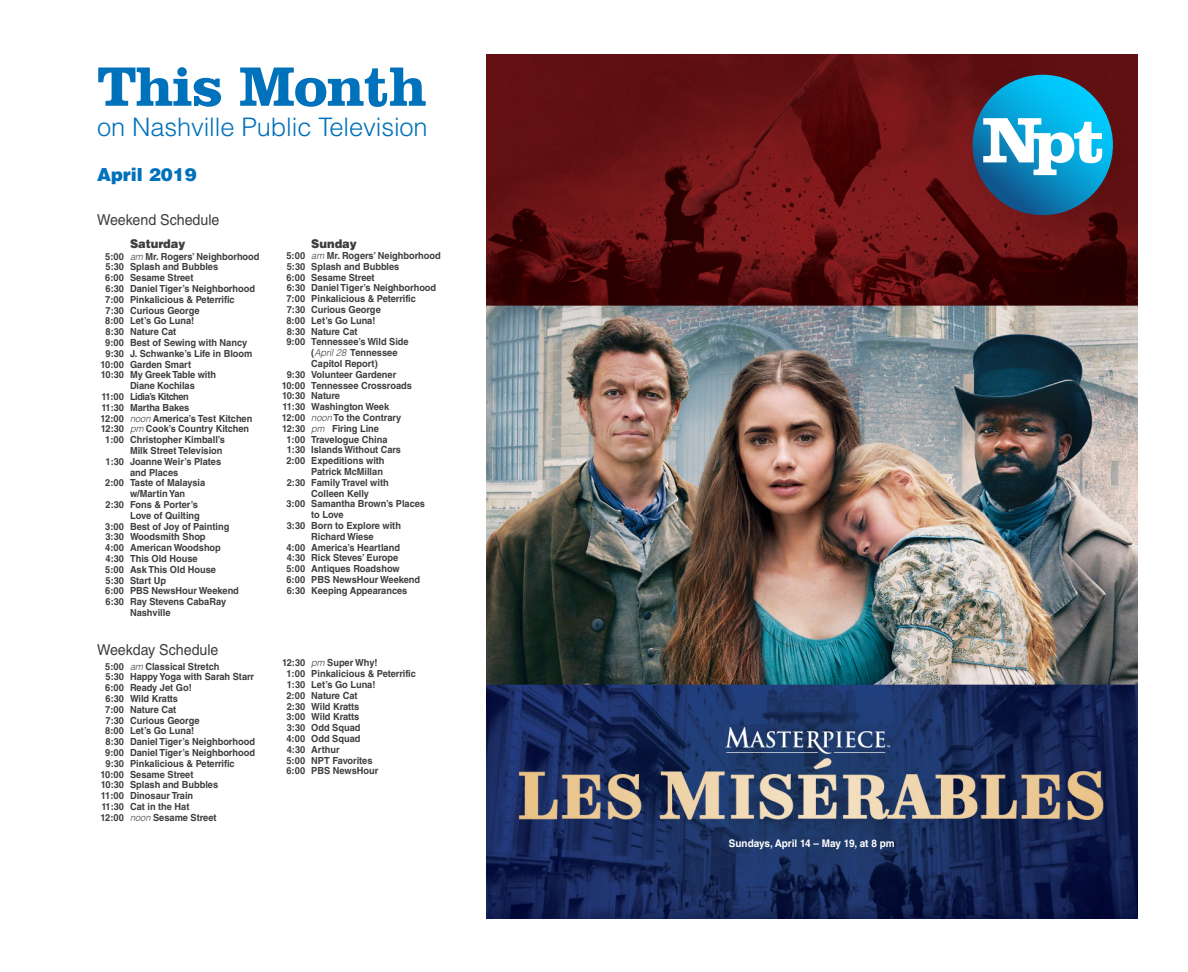
<style>
.page{position:relative;width:1188px;height:972px;background:#fff}
.page>*{position:absolute;margin:0;border:0;box-sizing:border-box;transform-origin:0 0}
.t1{font:700 57px "Clarendon BT";letter-spacing:-.02em;color:#0071bb}
.t2{font:300 25.5px "Helvetica LT Std";letter-spacing:-.005em;color:#0071bb}
.t3{font:900 18px "Helvetica LT Std";color:#0071bb}
.t4{font:15px "Helvetica LT Std";color:#3e3e3f;scale:.95 1}
.t5{font:900 12px "Helvetica LT Std";color:#3e3e3f;scale:.95 1}
.t6{font:700 10.5px "Helvetica LT Std";color:#fff;scale:.95 1}
.t7{font:700 9.75px/10.8px "Helvetica LT Std";color:#3e3e3f;scale:.95 1}
.t8{font:700 9.75px "Helvetica LT Std";letter-spacing:-.05em;color:#3e3e3f;scale:.95 1}
.s1{font-weight:300;font-style:italic}
</style>
<div class="page">
<img style="left:486px;top:54px;width:651px;height:864px">
<svg style="left:973px;top:75px;width:140px;height:140px;background:#448daf"></svg>
<p class="t1" style="left:97px;top:51px;width:331px">This Month</p>
<p class="t2" style="left:97px;top:111px;width:332px">on Nashville Public Television</p>
<p class="t3" style="left:97px;top:162px;width:101px">April 2019</p>
<p class="t4" style="left:97px;top:211px;width:130px">Weekend Schedule</p>
<p class="t5" style="left:130px;top:235px;width:60px">Saturday</p>
<p class="t7" style="left:105px;top:251px;width:164px">5:00 <span class="s1">am</span> Mr. Rogers’ Neighborhood</p>
<p class="t7" style="left:106px;top:261px;width:120px">5:30 Splash and Bubbles</p>
<p class="t7" style="left:105px;top:272px;width:94px">6:00 Sesame Street</p>
<p class="t7" style="left:106px;top:283px;width:159px">6:30 Daniel Tiger’s Neighborhood</p>
<p class="t7" style="left:105px;top:294px;width:138px">7:00 Pinkalicious &amp; Peterrific</p>
<p class="t7" style="left:106px;top:305px;width:100px">7:30 Curious George</p>
<p class="t7" style="left:105px;top:315px;width:95px">8:00 Let’s Go Luna!</p>
<p class="t7" style="left:106px;top:326px;width:76px">8:30 Nature Cat</p>
<p class="t7" style="left:105px;top:337px;width:151px">9:00 Best of Sewing with Nancy</p>
<p class="t7" style="left:106px;top:348px;width:156px">9:30 J. Schwanke’s Life in Bloom</p>
<p class="t7" style="left:101px;top:359px;width:97px">10:00 Garden Smart</p>
<p class="t7" style="left:101px;top:369px;width:123px">10:30 My Greek Table with</p>
<p class="t7" style="left:130px;top:380px;width:70px">Diane Kochilas</p>
<p class="t8" style="left:101px;top:391px;width:94px">11:00 Lidia’s Kitchen</p>
<p class="t7" style="left:101px;top:402px;width:94px">11:30 Martha Bakes</p>
<p class="t7" style="left:100px;top:413px;width:162px">12:00 <span class="s1">noon</span> America’s Test Kitchen</p>
<p class="t7" style="left:101px;top:423px;width:158px">12:30 <span class="s1">pm</span> Cook’s Country Kitchen</p>
<p class="t7" style="left:105px;top:434px;width:128px;text-align:right">1:00 Christopher Kimball’s<br>Milk Street Television</p>
<p class="t7" style="left:130px;top:456px;width:97px;text-indent:-24px">1:30 Joanne Weir’s Plates and Places</p>
<p class="t7" style="left:105px;top:477px;width:107px;text-align:center">2:00 Taste of Malaysia w/Martin Yan</p>
<p class="t7" style="left:106px;top:499px;width:99px">2:30 Fons &amp; Porter’s</p>
<p class="t7" style="left:130px;top:510px;width:75px">Love of Quilting</p>
<p class="t7" style="left:105px;top:521px;width:132px">3:00 Best of Joy of Painting</p>
<p class="t7" style="left:106px;top:531px;width:107px">3:30 Woodsmith Shop</p>
<p class="t7" style="left:105px;top:542px;width:123px">4:00 American Woodshop</p>
<p class="t7" style="left:106px;top:553px;width:99px">4:30 This Old House</p>
<p class="t7" style="left:105px;top:564px;width:118px">5:00 Ask This Old House</p>
<p class="t7" style="left:106px;top:575px;width:65px">5:30 Start Up</p>
<p class="t7" style="left:105px;top:585px;width:142px">6:00 PBS NewsHour Weekend</p>
<p class="t7" style="left:130px;top:596px;width:103px;line-height:11.2px;text-indent:-24px">6:30 Ray Stevens CabaRay<br>Nashville</p>
<p class="t4" style="left:97px;top:641px;width:129px">Weekday Schedule</p>
<p class="t7" style="left:105px;top:661px;width:122px">5:00 <span class="s1">am</span> Classical Stretch</p>
<p class="t7" style="left:106px;top:671px;width:158px">5:30 Happy Yoga with Sarah Starr</p>
<p class="t7" style="left:105px;top:682px;width:93px">6:00 Ready Jet Go!</p>
<p class="t7" style="left:106px;top:693px;width:78px">6:30 Wild Kratts</p>
<p class="t7" style="left:105px;top:704px;width:76px">7:00 Nature Cat</p>
<p class="t7" style="left:106px;top:715px;width:100px">7:30 Curious George</p>
<p class="t7" style="left:105px;top:725px;width:95px">8:00 Let’s Go Luna!</p>
<p class="t7" style="left:106px;top:736px;width:159px">8:30 Daniel Tiger’s Neighborhood</p>
<p class="t7" style="left:105px;top:747px;width:159px">9:00 Daniel Tiger’s Neighborhood</p>
<p class="t7" style="left:106px;top:758px;width:137px">9:30 Pinkalicious &amp; Peterrific</p>
<p class="t7" style="left:101px;top:769px;width:99px">10:00 Sesame Street</p>
<p class="t7" style="left:101px;top:779px;width:125px">10:30 Splash and Bubbles</p>
<p class="t7" style="left:101px;top:790px;width:99px">11:00 Dinosaur Train</p>
<p class="t7" style="left:100px;top:801px;width:124px">11:30 Cat in the Hat<br>12:00 <span class="s1">noon</span> Sesame Street</p>
<p class="t5" style="left:311px;top:236px;width:49px">Sunday</p>
<p class="t7" style="left:286px;top:250px;width:164px">5:00 <span class="s1">am</span> Mr. Rogers’ Neighborhood</p>
<p class="t7" style="left:287px;top:261px;width:120px">5:30 Splash and Bubbles</p>
<p class="t7" style="left:286px;top:272px;width:94px">6:00 Sesame Street</p>
<p class="t7" style="left:287px;top:282px;width:159px">6:30 Daniel Tiger’s Neighborhood</p>
<p class="t7" style="left:286px;top:293px;width:138px">7:00 Pinkalicious &amp; Peterrific</p>
<p class="t7" style="left:287px;top:304px;width:100px">7:30 Curious George</p>
<p class="t7" style="left:286px;top:315px;width:95px">8:00 Let’s Go Luna!</p>
<p class="t7" style="left:287px;top:326px;width:76px">8:30 Nature Cat</p>
<p class="t7" style="left:286px;top:336px;width:130px">9:00 Tennessee’s Wild Side</p>
<p class="t7" style="left:311px;top:347px;width:92px">(<span class="s1">April 28</span> Tennessee<br>Capitol Report)</p>
<p class="t7" style="left:287px;top:369px;width:117px">9:30 Volunteer Gardener</p>
<p class="t7" style="left:282px;top:380px;width:138px">10:00 Tennessee Crossroads</p>
<p class="t7" style="left:282px;top:390px;width:62px">10:30 Nature</p>
<p class="t7" style="left:283px;top:401px;width:114px">11:30 Washington Week</p>
<p class="t7" style="left:282px;top:412px;width:127px">12:00 <span class="s1">noon</span> To the Contrary</p>
<p class="t7" style="left:282px;top:423px;width:104px">12:30 <span class="s1">pm</span> Firing Line</p>
<p class="t7" style="left:286px;top:434px;width:108px">1:00 Travelogue China</p>
<p class="t7" style="left:287px;top:444px;width:122px">1:30 Islands Without Cars</p>
<p class="t7" style="left:286px;top:455px;width:105px">2:00 Expeditions with</p>
<p class="t7" style="left:311px;top:466px;width:77px">Patrick McMillan</p>
<p class="t7" style="left:287px;top:477px;width:109px">2:30 Family Travel with</p>
<p class="t7" style="left:311px;top:488px;width:62px">Colleen Kelly</p>
<p class="t7" style="left:311px;top:498px;width:121px;text-indent:-25px">3:00 Samantha Brown’s Places to Love</p>
<p class="t7" style="left:287px;top:520px;width:122px;text-align:center">3:30 Born to Explore with<br>Richard Wiese</p>
<p class="t7" style="left:286px;top:542px;width:121px">4:00 America’s Heartland</p>
<p class="t7" style="left:287px;top:552px;width:119px">4:30 Rick Steves’ Europe</p>
<p class="t7" style="left:286px;top:563px;width:121px">5:00 Antiques Roadshow</p>
<p class="t7" style="left:286px;top:574px;width:142px">6:00 PBS NewsHour Weekend<br>6:30 Keeping Appearances</p>
<p class="t7" style="left:282px;top:657px;width:102px">12:30 <span class="s1">pm</span> Super Why!</p>
<p class="t7" style="left:286px;top:668px;width:138px">1:00 Pinkalicious &amp; Peterrific</p>
<p class="t7" style="left:287px;top:679px;width:95px">1:30 Let’s Go Luna!</p>
<p class="t7" style="left:286px;top:690px;width:76px">2:00 Nature Cat</p>
<p class="t7" style="left:287px;top:701px;width:78px">2:30 Wild Kratts</p>
<p class="t7" style="left:286px;top:711px;width:78px">3:00 Wild Kratts</p>
<p class="t7" style="left:287px;top:722px;width:79px">3:30 Odd Squad</p>
<p class="t7" style="left:286px;top:733px;width:79px">4:00 Odd Squad</p>
<p class="t7" style="left:287px;top:744px;width:57px">4:30 Arthur</p>
<p class="t7" style="left:286px;top:755px;width:92px">5:00 NPT Favorites</p>
<p class="t7" style="left:286px;top:765px;width:98px">6:00 PBS NewsHour</p>
<p class="t6" style="left:729px;top:837px;width:176px">Sundays, April 14 – May 19, at 8 pm</p>
</div>
